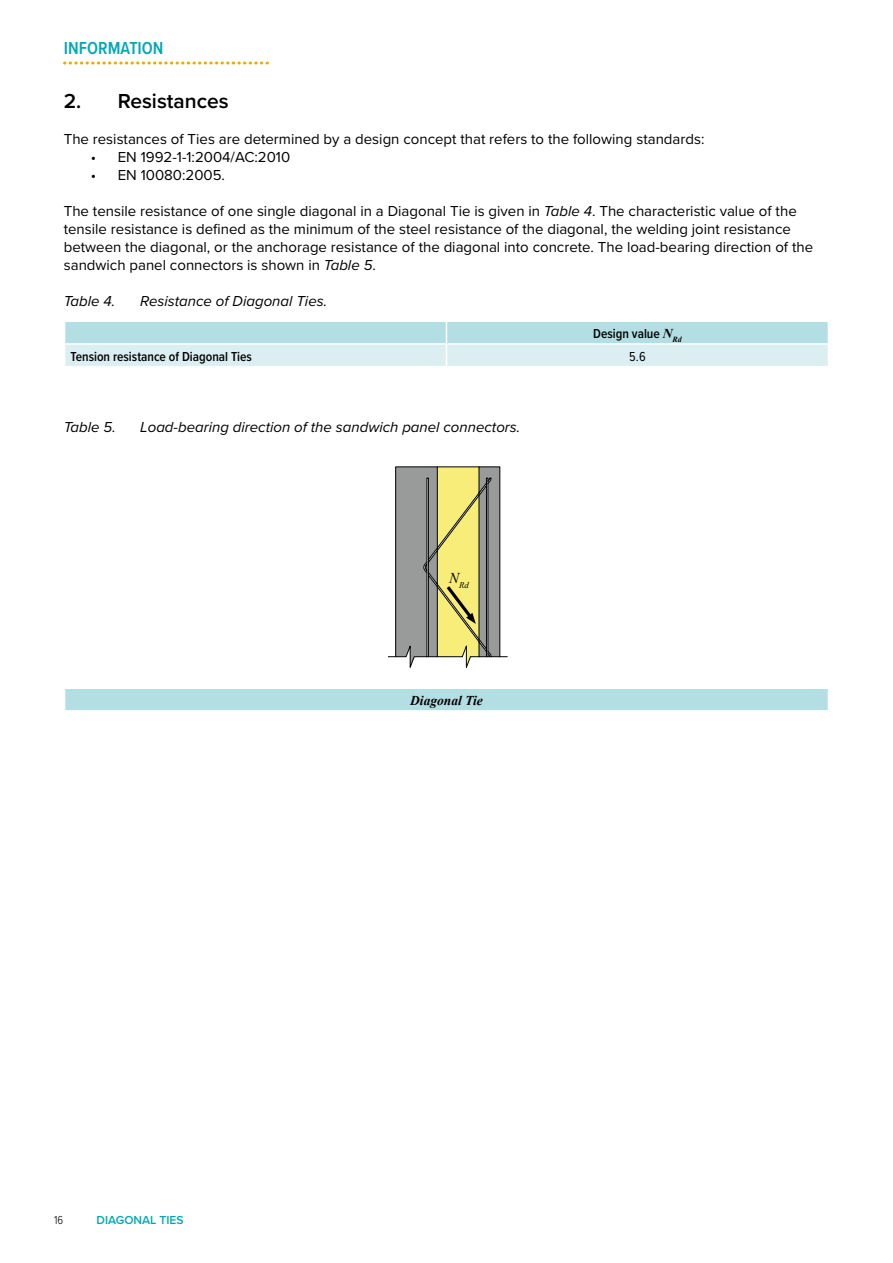
<style>
.page{position:relative;width:893px;height:1263px;background:#fff}
.page>*{position:absolute;margin:0;border:0;box-sizing:border-box;transform-origin:0 0}
.t1{font:600 21px "Proxima Nova";color:#000}
.t2{font:600 18px "Proxima Nova Cond";color:#00a8b5}
.t3{font:15px/18px "Proxima Nova";color:#000}
.t4{font:italic 15px "Proxima Nova";color:#000}
.t5{font:600 13.5px "Proxima Nova Cond";color:#000}
.t6{font:italic 700 13.5px "Times New Roman";color:#000}
.t7{font:13.5px "Proxima Nova Cond";color:#000}
.t8{font:600 12px "Proxima Nova";color:#00a8b5}
.t9{font:300 12px "Proxima Nova Cond";color:#000}
.t10{font:italic 8.7px "Times New Roman";color:#000}
.s1{font-style:italic}
.s2{font-family:"Times New Roman";font-weight:700;font-style:italic}
</style>
<div class="page">
<svg style="left:65px;top:62px;width:204px;height:3px"></svg>
<svg style="left:65px;top:321px;width:763px;height:45px;background:#cae7eb"></svg>
<div style="left:65px;top:690px;width:763px;height:21px;background:#b3dee3"></div>
<hr style="left:64px;top:710px;width:765px;height:2px;background:#fff">
<svg style="left:388px;top:467px;width:119px;height:200px;background:#b8b592"></svg>
<p class="t2" style="left:64px;top:35px;width:101px">Information</p>
<h1 class="t1" style="left:64px;top:85px;width:167px">2. Resistances</h1>
<p class="t3" style="left:64px;top:129px;width:642px">The resistances of Ties are determined by a design concept that refers to the following standards:</p>
<p class="t3" style="left:91px;top:147px;width:201px">• EN 1992-1-1:2004/AC:2010</p>
<p class="t3" style="left:91px;top:165px;width:136px">• EN 10080:2005.</p>
<p class="t3" style="left:64px;top:201px;width:751px">The tensile resistance of one single diagonal in a Diagonal Tie is given in <span class="s1">Table 4</span>. The characteristic value of the tensile resistance is defined as the minimum of the steel resistance of the diagonal, the welding joint resistance between the diagonal, or the anchorage resistance of the diagonal into concrete. The load-bearing direction of the sandwich panel connectors is shown in <span class="s1">Table 5</span>.</p>
<p class="t4" style="left:64px;top:290px;width:53px">Table 4.</p>
<p class="t4" style="left:140px;top:290px;width:188px">Resistance of Diagonal Ties.</p>
<p class="t5" style="left:593px;top:323px;width:90px">Design value <span class="s2">N</span><sub>Rd</sub></p>
<p class="t5" style="left:71px;top:346px;width:183px">Tension resistance of Diagonal Ties</p>
<p class="t7" style="left:629px;top:346px;width:18px">5.6</p>
<p class="t4" style="left:64px;top:416px;width:54px">Table 5.</p>
<p class="t4" style="left:140px;top:416px;width:381px">Load-bearing direction of the sandwich panel connectors.</p>
<p class="t10" style="left:449px;top:579px;width:21px"><sup>N</sup>Rd</p>
<p class="t9" style="left:54px;top:1211px;width:11px">16</p>
<p class="t8" style="left:97px;top:1211px;width:89px">Diagonal Ties</p>
<p class="t6" style="left:410px;top:691px;width:74px">Diagonal Tie</p>
</div>
